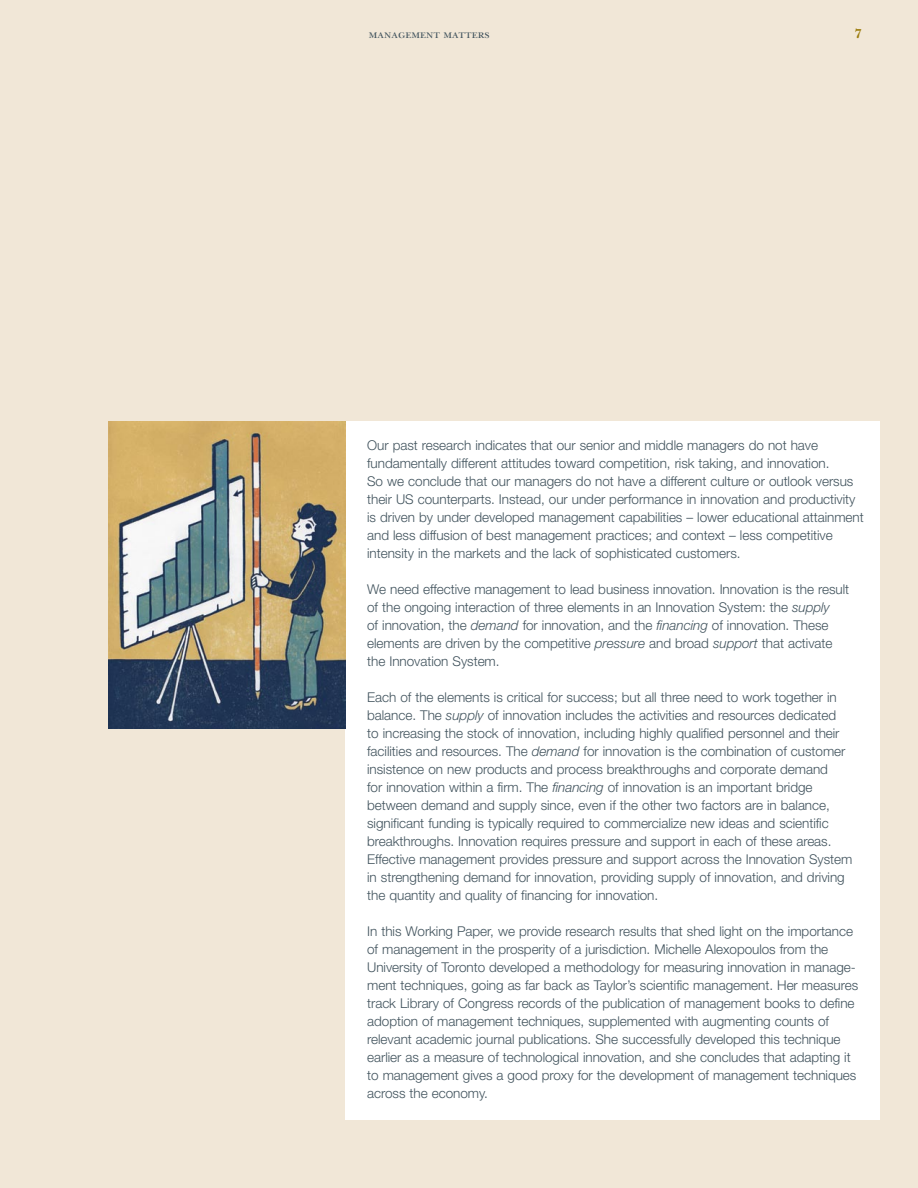
<style>
.page{position:relative;width:918px;height:1188px;background:#f1e7d7}
.page>*{position:absolute;margin:0;border:0;box-sizing:border-box;transform-origin:0 0}
.t1{font:300 13.5px/18px "Helvetica Neue";letter-spacing:-.005em;color:#41535d}
.t2{font:700 13.5px "New Baskerville";color:#9c7d0d}
.t3{font:12px "New Baskerville SC";color:#41535d}
.s1{font-style:italic}
</style>
<div class="page">
<div style="left:346px;top:422px;width:534px;height:698px;background:#fff"></div>
<img style="left:108px;top:422px;width:238px;height:307px">
<p class="t3" style="left:369px;top:28px;width:123px">management matters</p>
<p class="t2" style="left:855px;top:26px;width:9px">7</p>
<p class="t1" style="left:367px;top:436px;width:498px">Our past research indicates that our senior and middle managers do not have fundamentally different attitudes toward competition, risk taking, and innovation.<br>So we conclude that our managers do not have a different culture or outlook versus their US counterparts. Instead, our under performance in innovation and productivity is driven by under developed management capabilities – lower educational attainment and less diffusion of best management practices; and context – less competitive intensity in the markets and the lack of sophisticated customers.</p>
<p class="t1" style="left:367px;top:580px;width:483px">We need effective management to lead business innovation. Innovation is the result of the ongoing interaction of three elements in an Innovation System: the <span class="s1">supply<br></span>of innovation, the <span class="s1">demand</span> for innovation, and the <span class="s1">financing</span> of innovation. These elements are driven by the competitive <span class="s1">pressure</span> and broad <span class="s1">support</span> that activate the Innovation System.</p>
<p class="t1" style="left:367px;top:688px;width:487px">Each of the elements is critical for success; but all three need to work together in balance. The <span class="s1">supply</span> of innovation includes the activities and resources dedicated<br>to increasing the stock of innovation, including highly qualified personnel and their facilities and resources. The <span class="s1">demand</span> for innovation is the combination of customer insistence on new products and process breakthroughs and corporate demand<br>for innovation within a firm. The <span class="s1">financing</span> of innovation is an important bridge between demand and supply since, even if the other two factors are in balance, significant funding is typically required to commercialize new ideas and scientific breakthroughs. Innovation requires pressure and support in each of these areas.<br>Effective management provides pressure and support across the Innovation System in strengthening demand for innovation, providing supply of innovation, and driving the quantity and quality of financing for innovation.</p>
<p class="t1" style="left:367px;top:922px;width:492px">In this Working Paper, we provide research results that shed light on the importance of management in the prosperity of a jurisdiction. Michelle Alexopoulos from the University of Toronto developed a methodology for measuring innovation in manage&shy;ment techniques, going as far back as Taylor’s scientific management. Her measures track Library of Congress records of the publication of management books to define adoption of management techniques, supplemented with augmenting counts of relevant academic journal publications. She successfully developed this technique earlier as a measure of technological innovation, and she concludes that adapting it to management gives a good proxy for the development of management techniques across the economy.</p>
</div>
